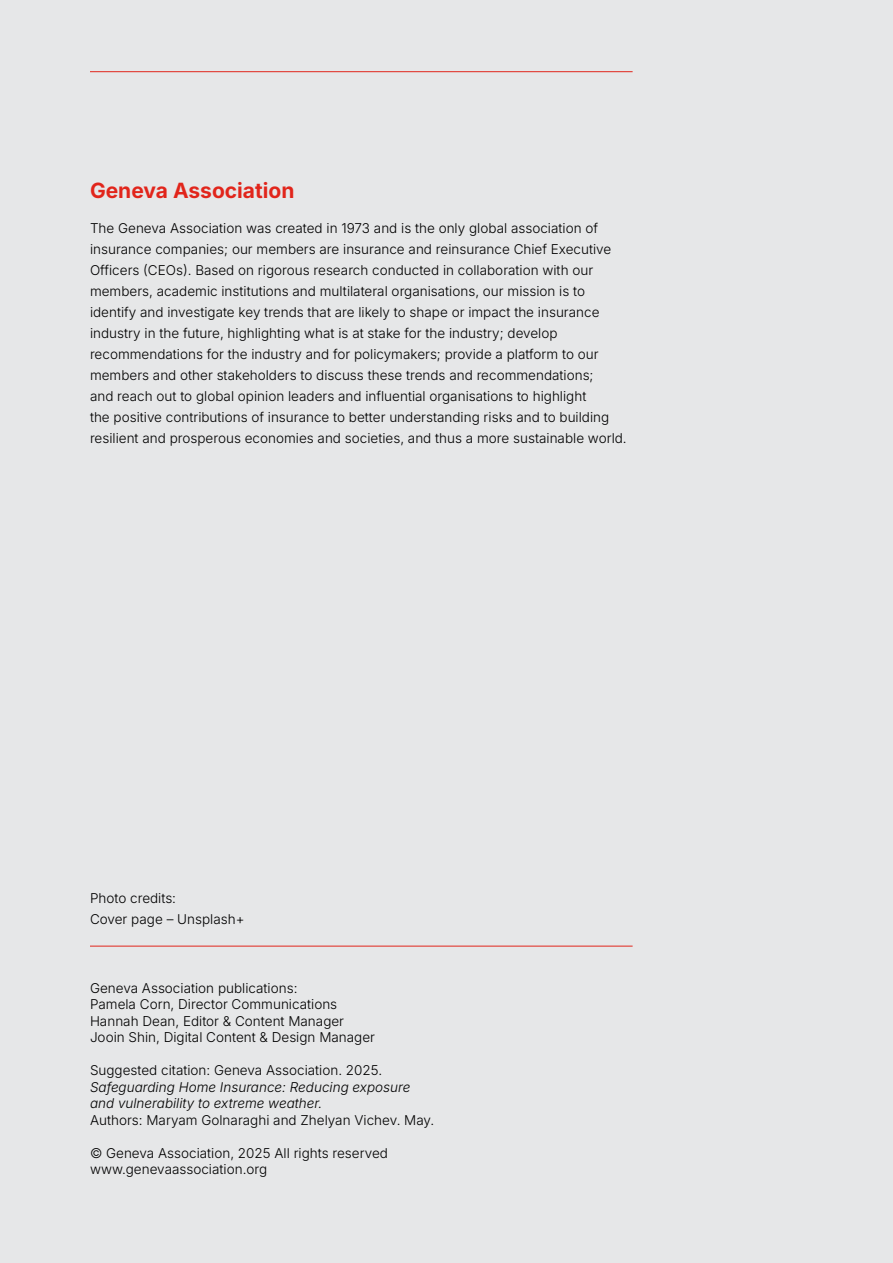
<style>
.page{position:relative;width:893px;height:1263px;background:#e6e7e8}
.page>*{position:absolute;margin:0;border:0;box-sizing:border-box;transform-origin:0 0}
.t1{font:21px "Inter";color:#e1251b}
.t2{font:13.5px/21px "Inter";color:#000}
.t3{font:italic 13.5px/16.5px "Inter";color:#000}
</style>
<div class="page">
<hr style="left:90px;top:946px;width:543px;height:1px;background:#e1251b">
<hr style="left:90px;top:71px;width:543px;height:1px;background:#e1251b">
<h1 class="t1" style="left:90px;top:175px;width:206px">Geneva Association</h1>
<p class="t2" style="left:90px;top:217px;width:538px">The Geneva Association was created in 1973 and is the only global association of insurance companies; our members are insurance and reinsurance Chief Executive Officers (CEOs). Based on rigorous research conducted in collaboration with our members, academic institutions and multilateral organisations, our mission is to identify and investigate key trends that are likely to shape or impact the insurance industry in the future, highlighting what is at stake for the industry; develop recommendations for the industry and for policymakers; provide a platform to our members and other stakeholders to discuss these trends and recommendations;<br>and reach out to global opinion leaders and influential organisations to highlight<br>the positive contributions of insurance to better understanding risks and to building resilient and prosperous economies and societies, and thus a more sustainable world.</p>
<p class="t2" style="left:90px;top:887px;width:156px">Photo credits:<br>Cover page – Unsplash+</p>
<p class="t2" style="left:90px;top:979px;width:287px;line-height:16.5px">Geneva Association publications:<br>Pamela Corn, Director Communications Hannah Dean, Editor &amp; Content Manager Jooin Shin, Digital Content &amp; Design Manager</p>
<p class="t2" style="left:90px;top:1059px;width:294px">Suggested citation: Geneva Association. 2025.</p>
<p class="t3" style="left:90px;top:1078px;width:322px">Safeguarding Home Insurance: Reducing exposure and vulnerability to extreme weather.</p>
<p class="t2" style="left:90px;top:1109px;width:346px">Authors: Maryam Golnaraghi and Zhelyan Vichev. May.</p>
<p class="t2" style="left:90px;top:1144px;width:299px;line-height:16.5px">© Geneva Association, 2025 All rights reserved www.genevaassociation.org</p>
</div>
